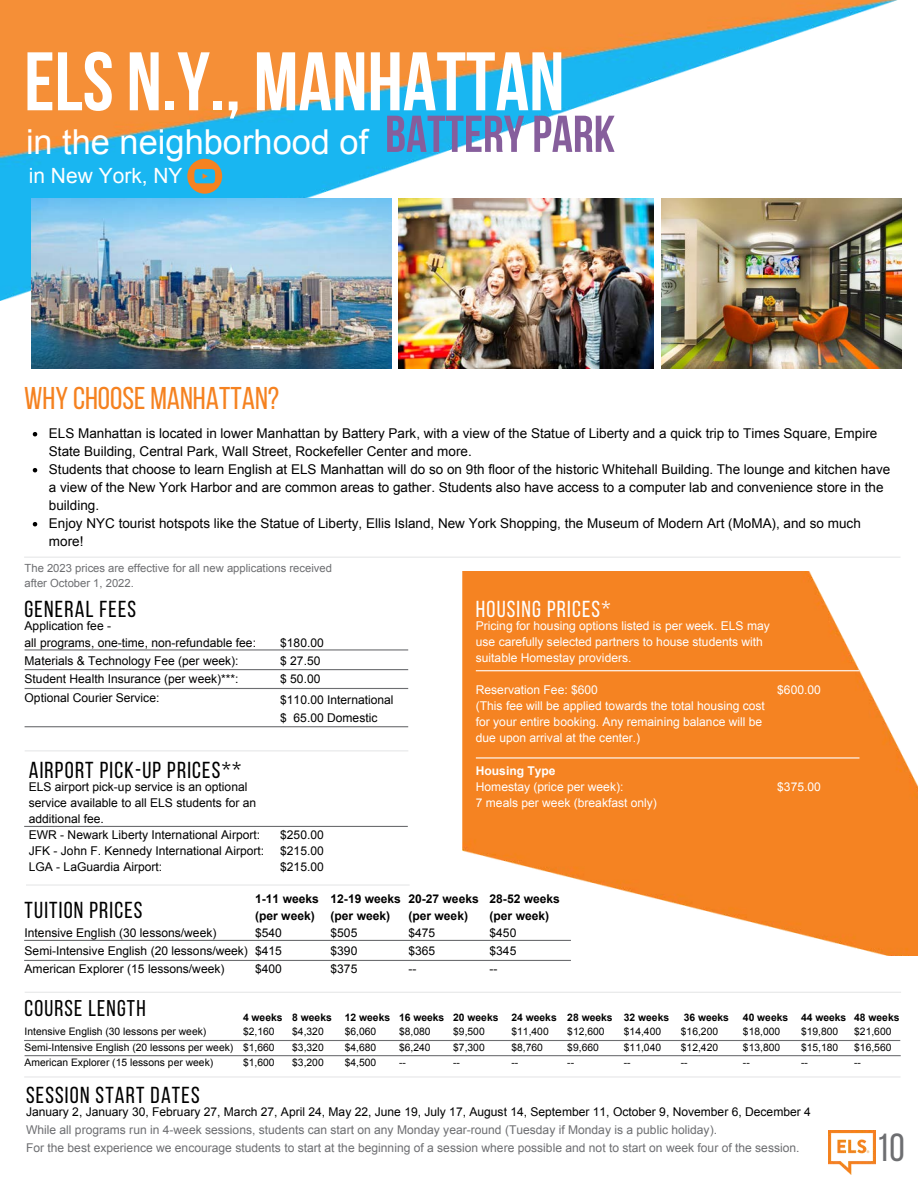
<style>
.page{position:relative;width:918px;height:1188px;background:#fff}
.page>*{position:absolute;margin:0;border:0;box-sizing:border-box;transform-origin:0 0}
.t1{font:700 82.8px "Bebas Neue";color:#fff}
.t2{font:39.15px "Bebas Neue";color:#6d6e71}
.t3{font:34.35px "Arial";color:#fff}
.t4{font:31.5px "Bebas Neue";color:#f58220}
.t5{font:23.1px "Bebas Neue";letter-spacing:.05em;color:#000}
.t6{font:23.1px "Bebas Neue";letter-spacing:.05em;color:#fff}
.t7{font:22.8px "Bebas Neue";letter-spacing:.05em;color:#000}
.t8{font:21px "Arial";color:#fff}
.t9{font:13.5px/18px "Arial";color:#000}
.t10{font:12.15px/18.1px "Arial";color:#000}
.t11{font:12.15px/16px "Arial";color:#fff}
.t12{font:12.15px/18.1px "Arial";color:#6d6e71}
.t13{font:700 12.15px/16px "Arial";color:#000}
.t14{font:700 12.15px "Arial";color:#fff}
.t15{font:11.25px/15px "Arial";color:#6d6e71}
.t16{font:10.35px/15.5px "Arial";color:#000;text-align:justify}
.t17{font:700 10.35px "Arial";color:#000}
.s1{font-family:"Bebas Neue";font-weight:700;font-size:51.75px;color:#865e9c}
</style>
<div class="page">
<img style="left:0;top:0;width:899px;height:300px">
<svg style="left:187px;top:159px;width:35px;height:35px"></svg>
<svg style="left:33px;top:432px;width:4px;height:4px"></svg>
<svg style="left:33px;top:468px;width:4px;height:4px"></svg>
<svg style="left:33px;top:522px;width:4px;height:4px"></svg>
<hr style="left:24px;top:557px;width:877px;height:1px;background:#e6e7e8">
<hr style="left:25px;top:649px;width:383px;height:2px;background:#6d6e71">
<hr style="left:25px;top:669px;width:383px;height:1px;background:#6d6e71">
<hr style="left:25px;top:688px;width:383px;height:1px;background:#6d6e71">
<hr style="left:25px;top:726px;width:383px;height:1px;background:#6d6e71">
<img style="left:462px;top:572px;width:456px;height:383px">
<hr style="left:476px;top:757px;width:383px;height:2px;background:#fff">
<hr style="left:476px;top:670px;width:383px;height:1px;background:#fff">
<hr style="left:24px;top:940px;width:547px;height:1px;background:#6d6e71">
<hr style="left:24px;top:960px;width:547px;height:1px;background:#6d6e71">
<hr style="left:24px;top:1040px;width:876px;height:1px;background:#6d6e71">
<hr style="left:25px;top:1055px;width:876px;height:1px;background:#6d6e71">
<hr style="left:24px;top:826px;width:384px;height:1px;background:#6d6e71">
<hr style="left:25px;top:750px;width:383px;height:1px;background:#e6e7e8">
<hr style="left:26px;top:884px;width:384px;height:2px;background:#e6e7e8">
<hr style="left:25px;top:992px;width:876px;height:1px;background:#e6e7e8">
<hr style="left:24px;top:1076px;width:877px;height:2px;background:#e6e7e8">
<img style="left:31px;top:199px;width:360px;height:170px">
<img style="left:661px;top:199px;width:240px;height:170px">
<img style="left:399px;top:199px;width:255px;height:170px">
<img style="left:828px;top:1131px;width:47px;height:43px">
<h1 class="t1" style="left:24px;top:48px;width:542px">ELS N.Y., MANHATTAN</h1>
<h3 class="t3" style="left:26px;top:123px;width:591px">in the neighborhood of <span class="s1">BATTERY PARK</span></h3>
<h3 class="t8" style="left:29px;top:164px;width:155px">in New York, NY</h3>
<h3 class="t4" style="left:24px;top:386px;width:257px">WHY CHOOSE MANHATTAN?</h3>
<p class="t9" style="left:49px;top:424px;width:843px">ELS Manhattan is located in lower Manhattan by Battery Park, with a view of the Statue of Liberty and a quick trip to Times Square, Empire State Building, Central Park, Wall Street, Rockefeller Center and more.<br>Students that choose to learn English at ELS Manhattan will do so on 9th floor of the historic Whitehall Building. The lounge and kitchen have a view of the New York Harbor and are common areas to gather. Students also have access to a computer lab and convenience store in the building.<br>Enjoy NYC tourist hotspots like the Statue of Liberty, Ellis Island, New York Shopping, the Museum of Modern Art (MoMA), and so much more!</p>
<p class="t15" style="left:25px;top:561px;width:309px">The 2023 prices are effective for all new applications received after October 1, 2022.</p>
<h3 class="t5" style="left:25px;top:599px;width:113px">GENERAL FEES</h3>
<p class="t10" style="left:25px;top:617px;width:233px">Application fee -<br>all programs, one-time, non-refundable fee:<br>Materials &amp; Technology Fee (per week):<br>Student Health Insurance (per week)***:</p>
<p class="t10" style="left:25px;top:689px;width:136px">Optional Courier Service:</p>
<h3 class="t5" style="left:29px;top:760px;width:214px">AIRPORT PICK-UP PRICES**</h3>
<p class="t10" style="left:29px;top:779px;width:237px;line-height:16px">ELS airport pick-up service is an optional service available to all ELS students for an additional fee.<br>EWR - Newark Liberty International Airport:<br>JFK - John F. Kennedy International Airport:<br>LGA - LaGuardia Airport:</p>
<p class="t10" style="left:280px;top:634px;width:45px">$180.00 $ 27.50 $ 50.00</p>
<p class="t10" style="left:280px;top:691px;width:115px">$110.00 International $ 65.00 Domestic</p>
<p class="t10" style="left:280px;top:827px;width:45px;line-height:16px;text-align:justify">$250.00 $215.00 $215.00</p>
<h3 class="t6" style="left:476px;top:599px;width:136px">HOUSING PRICES*</h3>
<p class="t11" style="left:476px;top:617px;width:295px">Pricing for housing options listed is per week. ELS may use carefully selected partners to house students with suitable Homestay providers.</p>
<p class="t11" style="left:476px;top:682px;width:291px">Reservation Fee: $600<br>(This fee will be applied towards the total housing cost for your entire booking. Any remaining balance will be due upon arrival at the center.)</p>
<p class="t14" style="left:476px;top:764px;width:81px">Housing Type</p>
<p class="t11" style="left:476px;top:779px;width:183px">Homestay (price per week):<br>7 meals per week (breakfast only)</p>
<p class="t11" style="left:777px;top:682px;width:45px">$600.00</p>
<p class="t11" style="left:777px;top:779px;width:45px">$375.00</p>
<h3 class="t5" style="left:25px;top:901px;width:119px">TUITION PRICES</h3>
<p class="t10" style="left:25px;top:923px;width:225px">Intensive English (30 lessons/week)<br>Semi-Intensive English (20 lessons/week)<br>American Explorer (15 lessons/week)</p>
<p class="t13" style="left:255px;top:891px;width:65px">1-11 weeks (per week)</p>
<p class="t10" style="left:255px;top:923px;width:28px;text-align:justify">$540 $415 $400</p>
<p class="t13" style="left:331px;top:891px;width:72px">12-19 weeks (per week)</p>
<p class="t10" style="left:331px;top:923px;width:28px;text-align:justify">$505 $390 $375</p>
<p class="t13" style="left:408px;top:891px;width:72px">20-27 weeks (per week)</p>
<p class="t10" style="left:408px;top:923px;width:28px;text-align:justify">$475 $365 --</p>
<p class="t13" style="left:490px;top:891px;width:72px">28-52 weeks (per week)</p>
<p class="t10" style="left:490px;top:923px;width:28px;text-align:justify">$450 $345 --</p>
<h3 class="t7" style="left:25px;top:999px;width:123px">COURSE LENGTH</h3>
<p class="t16" style="left:25px;top:1024px;width:210px;text-align:left">Intensive English (30 lessons per week)<br>Semi-Intensive English (20 lessons per week)<br>American Explorer (15 lessons per week)</p>
<p class="t17" style="left:243px;top:1011px;width:41px">4 weeks</p>
<p class="t16" style="left:243px;top:1024px;width:33px">$2,160 $1,660 $1,600</p>
<p class="t17" style="left:292px;top:1011px;width:41px">8 weeks</p>
<p class="t16" style="left:292px;top:1024px;width:33px">$4,320 $3,320 $3,200</p>
<p class="t17" style="left:345px;top:1011px;width:47px">12 weeks</p>
<p class="t16" style="left:345px;top:1024px;width:33px">$6,060 $4,680 $4,500</p>
<p class="t17" style="left:399px;top:1011px;width:47px">16 weeks</p>
<p class="t16" style="left:399px;top:1024px;width:33px">$8,080 $6,240 --</p>
<p class="t17" style="left:453px;top:1011px;width:47px">20 weeks</p>
<p class="t16" style="left:453px;top:1024px;width:33px">$9,500 $7,300 --</p>
<p class="t17" style="left:511px;top:1011px;width:47px">24 weeks</p>
<p class="t16" style="left:511px;top:1024px;width:39px;text-align:left">$11,400 $8,760 --</p>
<p class="t17" style="left:567px;top:1011px;width:47px">28 weeks</p>
<p class="t16" style="left:567px;top:1024px;width:39px;text-align:left">$12,600 $9,660 --</p>
<p class="t17" style="left:624px;top:1011px;width:47px">32 weeks</p>
<p class="t16" style="left:624px;top:1024px;width:39px">$14,400 $11,040 --</p>
<p class="t17" style="left:684px;top:1011px;width:47px">36 weeks</p>
<p class="t16" style="left:681px;top:1024px;width:39px">$16,200 $12,420 --</p>
<p class="t17" style="left:743px;top:1011px;width:47px">40 weeks</p>
<p class="t16" style="left:743px;top:1024px;width:39px">$18,000 $13,800 --</p>
<p class="t17" style="left:801px;top:1011px;width:47px">44 weeks</p>
<p class="t16" style="left:801px;top:1024px;width:39px">$19,800 $15,180 --</p>
<p class="t17" style="left:854px;top:1011px;width:47px">48 weeks</p>
<p class="t16" style="left:854px;top:1024px;width:39px">$21,600 $16,560 --</p>
<h3 class="t5" style="left:26px;top:1086px;width:175px">SESSION START DATES</h3>
<p class="t10" style="left:26px;top:1103px;width:786px">January 2, January 30, February 27, March 27, April 24, May 22, June 19, July 17, August 14, September 11, October 9, November 6, December 4</p>
<p class="t12" style="left:26px;top:1121px;width:775px">While all programs run in 4-week sessions, students can start on any Monday year-round (Tuesday if Monday is a public holiday).<br>For the best experience we encourage students to start at the beginning of a session where possible and not to start on week four of the session.</p>
<h2 class="t2" style="left:876px;top:1131px;width:30px">10</h2>
</div>
